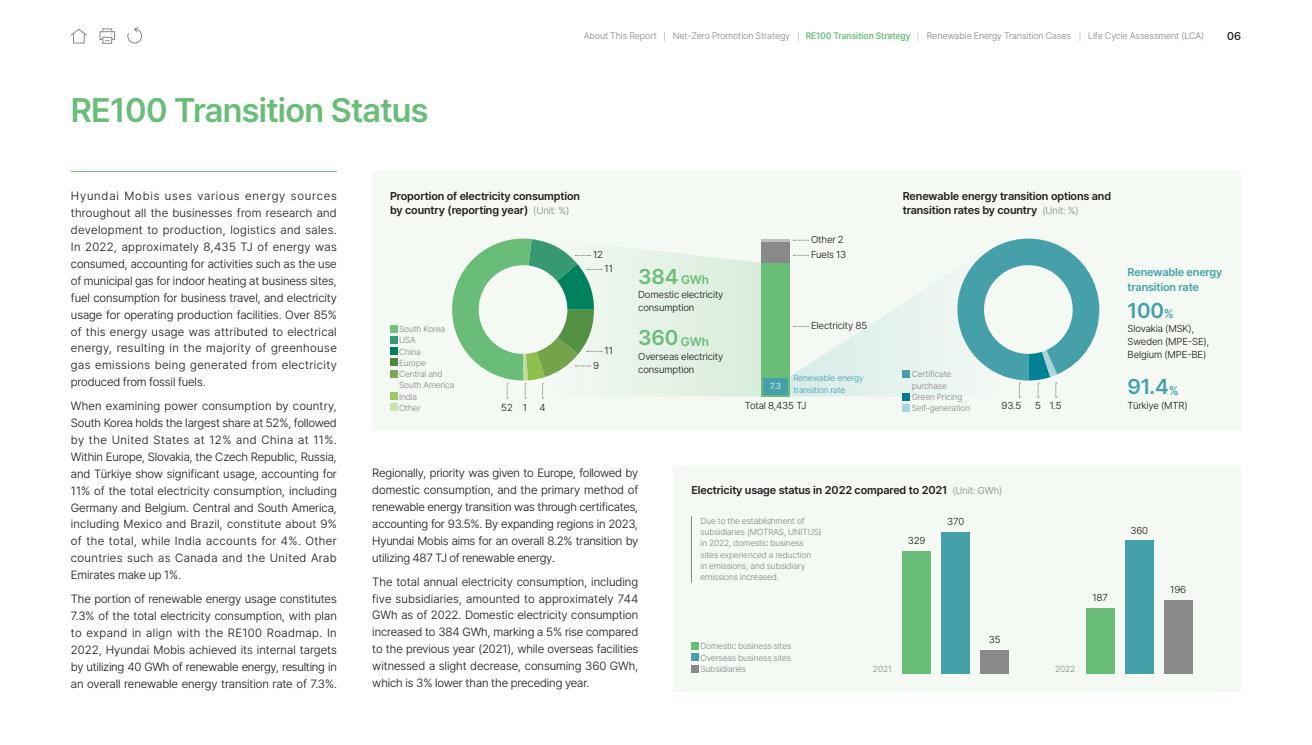
<style>
.page{position:relative;width:1312px;height:745px;background:#fff}
.page>*{position:absolute;margin:0;border:0;box-sizing:border-box;transform-origin:0 0}
.t1{font:600 33.75px "Pretendard";letter-spacing:-.02em;color:#6abd79}
.t2{font:600 21.25px "Pretendard";letter-spacing:-.01em;color:#6abd79}
.t3{font:600 21.25px "Pretendard";color:#46a0a9}
.t4{font:300 11.88px/16.9px "Pretendard";letter-spacing:-.01em;color:#1f1e1d;text-align:justify}
.t5{font:600 11.25px/14.4px "Pretendard";letter-spacing:-.01em;color:#1f1e1d}
.t6{font:600 11.25px/14.4px "Pretendard";letter-spacing:-.01em;color:#46a0a9}
.t7{font:500 11.25px "Pretendard";color:#1f1e1d}
.t8{font:300 10px/13.2px "Pretendard";letter-spacing:-.01em;color:#1f1e1d}
.t9{font:300 9.38px "Pretendard";letter-spacing:-.01em;color:#898989}
.t10{font:600 9.38px "Pretendard";letter-spacing:-.01em;color:#6abd79;scale:.95 1}
.t11{font:300 8.75px/11.2px "Pretendard";letter-spacing:-.01em;color:#898989}
.t12{font:300 8.75px/11.2px "Pretendard";letter-spacing:-.01em;color:#46a0a9}
.t13{font:300 8.75px "Pretendard";color:#fff}
.s1{font-weight:300;font-size:10px;color:#898989}
.s2{font-size:12.38px}
</style>
<div class="page">
<div style="left:103px;top:37px;width:9px;height:7px;border:1px solid #898989"></div>
<svg style="left:100px;top:29px;width:15px;height:12px"></svg>
<div style="left:73px;top:33px;width:11px;height:10px;border:1px solid #898989"></div>
<svg style="left:71px;top:29px;width:16px;height:7px"></svg>
<svg style="left:127px;top:27px;width:15px;height:16px"></svg>
<hr style="left:71px;top:171px;width:266px;height:1px;background:#6abd79">
<div style="left:673px;top:465px;width:567px;height:226px;background:#f4f9f3"></div>
<div style="left:691px;top:642px;width:7px;height:7px;background:#6abd79"></div>
<div style="left:691px;top:653px;width:7px;height:7px;background:#46a0a9"></div>
<div style="left:691px;top:664px;width:7px;height:7px;background:#898989"></div>
<div style="left:1085px;top:608px;width:29px;height:65px;background:#6abd79"></div>
<div style="left:902px;top:551px;width:28px;height:122px;background:#6abd79"></div>
<div style="left:941px;top:532px;width:28px;height:141px;background:#46a0a9"></div>
<div style="left:980px;top:650px;width:28px;height:23px;background:#898989"></div>
<div style="left:1124px;top:540px;width:29px;height:133px;background:#46a0a9"></div>
<div style="left:1163px;top:599px;width:29px;height:74px;background:#898989"></div>
<hr style="left:691px;top:515px;width:1px;height:67px;background:#898989">
<div style="left:372px;top:171px;width:868px;height:259px;background:#f4f9f3"></div>
<div style="left:761px;top:263px;width:28px;height:133px;background:#6abd79"></div>
<div style="left:761px;top:241px;width:28px;height:22px;background:#898989"></div>
<hr style="left:761px;top:238px;width:28px;height:3px;background:#bdbebe">
<div style="left:902px;top:393px;width:7px;height:7px;background:#007e8e"></div>
<div style="left:902px;top:404px;width:7px;height:7px;background:#aad5de"></div>
<div style="left:763px;top:378px;width:24px;height:16px;background:#46a0a9"></div>
<svg style="left:452px;top:238px;width:309px;height:160px"></svg>
<svg style="left:789px;top:238px;width:309px;height:160px"></svg>
<div style="left:983px;top:265px;width:89px;height:88px;background:#f4f9f3;border-radius:50%"></div>
<div style="left:390px;top:325px;width:7px;height:7px;background:#74c07f"></div>
<div style="left:390px;top:336px;width:7px;height:7px;background:#369972"></div>
<div style="left:390px;top:347px;width:7px;height:7px;background:#007d5b"></div>
<div style="left:390px;top:358px;width:7px;height:8px;background:#4d873e"></div>
<div style="left:390px;top:370px;width:7px;height:7px;background:#7da853"></div>
<div style="left:390px;top:392px;width:7px;height:7px;background:#a0c761"></div>
<div style="left:390px;top:403px;width:7px;height:8px;background:#cae3b2"></div>
<h1 class="t1" style="left:71px;top:90px;width:359px">RE100 Transition Status</h1>
<p class="t9" style="left:583px;top:30px;width:75px">About This Report</p>
<p class="t9" style="left:672px;top:30px;width:119px">Net-Zero Promotion Strategy</p>
<p class="t10" style="left:805px;top:30px;width:112px">RE100 Transition Strategy</p>
<p class="t9" style="left:926px;top:30px;width:146px">Renewable Energy Transition Cases</p>
<p class="t9" style="left:1087px;top:30px;width:117px">Life Cycle Assessment (LCA)</p>
<p class="t7" style="left:1226px;top:29px;width:15px">06</p>
<p class="t4" style="left:71px;top:188px;width:267px">Hyundai Mobis uses various energy sources throughout all the businesses from research and development to production, logistics and sales.<br>In 2022, approximately 8,435 TJ of energy was consumed, accounting for activities such as the use of municipal gas for indoor heating at business sites, fuel consumption for business travel, and electricity usage for operating production facilities. Over 85% of this energy usage was attributed to electrical energy, resulting in the majority of greenhouse gas emissions being generated from electricity produced from fossil fuels.</p>
<p class="t4" style="left:71px;top:397px;width:267px">When examining power consumption by country, South Korea holds the largest share at 52%, followed by the United States at 12% and China at 11%.<br>Within Europe, Slovakia, the Czech Republic, Russia, and Türkiye show significant usage, accounting for 11% of the total electricity consumption, including Germany and Belgium. Central and South America, including Mexico and Brazil, constitute about 9% of the total, while India accounts for 4%. Other countries such as Canada and the United Arab Emirates make up 1%.</p>
<p class="t4" style="left:71px;top:590px;width:267px">The portion of renewable energy usage constitutes 7.3% of the total electricity consumption, with plan to expand in align with the RE100 Roadmap. In 2022, Hyundai Mobis achieved its internal targets by utilizing 40 GWh of renewable energy, resulting in an overall renewable energy transition rate of 7.3%.</p>
<p class="t5" style="left:390px;top:188px;width:191px">Proportion of electricity consumption by country (reporting year) <span class="s1">(Unit: %)</span></p>
<p class="t5" style="left:902px;top:188px;width:210px">Renewable energy transition options and transition rates by country <span class="s1">(Unit: %)</span></p>
<p class="t11" style="left:399px;top:323px;width:57px">South Korea<br>USA<br>China<br>Europe<br>Central and<br>South America<br>India<br>Other</p>
<p class="t8" style="left:593px;top:248px;width:12px">12</p>
<p class="t8" style="left:811px;top:232px;width:37px;line-height:15.1px">Other 2<br>Fuels 13</p>
<p class="t8" style="left:604px;top:262px;width:10px">11</p>
<h2 class="t2" style="left:638px;top:264px;width:72px">384 <span class="s2">GWh</span></h2>
<p class="t8" style="left:638px;top:288px;width:87px">Domestic electricity consumption</p>
<h2 class="t2" style="left:638px;top:325px;width:72px">360 <span class="s2">GWh</span></h2>
<p class="t8" style="left:638px;top:349px;width:86px">Overseas electricity consumption</p>
<p class="t8" style="left:811px;top:319px;width:58px">Electricity 85</p>
<p class="t8" style="left:604px;top:343px;width:10px">11</p>
<p class="t8" style="left:593px;top:358px;width:7px">9</p>
<p class="t11" style="left:911px;top:368px;width:60px">Certificate purchase<br>Green Pricing<br>Self-generation</p>
<p class="t12" style="left:793px;top:372px;width:72px">Renewable energy transition rate</p>
<p class="t13" style="left:770px;top:380px;width:12px">7.3</p>
<p class="t8" style="left:501px;top:400px;width:27px">52 1</p>
<p class="t8" style="left:539px;top:400px;width:8px">4</p>
<p class="t8" style="left:1001px;top:398px;width:21px">93.5</p>
<p class="t8" style="left:1034px;top:398px;width:28px">5 1.5</p>
<p class="t8" style="left:744px;top:398px;width:63px">Total 8,435 TJ</p>
<p class="t6" style="left:1127px;top:265px;width:96px">Renewable energy transition rate</p>
<h2 class="t3" style="left:1127px;top:298px;width:48px">100<span class="s2">%</span></h2>
<p class="t8" style="left:1127px;top:321px;width:83px">Slovakia (MSK),<br>Sweden (MPE-SE),<br>Belgium (MPE-BE)</p>
<h2 class="t3" style="left:1127px;top:374px;width:53px">91.4<span class="s2">%</span></h2>
<p class="t8" style="left:1127px;top:398px;width:62px">Türkiye (MTR)</p>
<p class="t4" style="left:372px;top:464px;width:267px">Regionally, priority was given to Europe, followed by domestic consumption, and the primary method of renewable energy transition was through certificates, accounting for 93.5%. By expanding regions in 2023, Hyundai Mobis aims for an overall 8.2% transition by utilizing 487 TJ of renewable energy.</p>
<p class="t4" style="left:372px;top:572px;width:267px">The total annual electricity consumption, including five subsidiaries, amounted to approximately 744<br>GWh as of 2022. Domestic electricity consumption increased to 384 GWh, marking a 5% rise compared to the previous year (2021), while overseas facilities witnessed a slight decrease, consuming 360 GWh, which is 3% lower than the preceding year.</p>
<p class="t5" style="left:691px;top:483px;width:312px">Electricity usage status in 2022 compared to 2021 <span class="s1">(Unit: GWh)</span></p>
<p class="t11" style="left:700px;top:515px;width:123px">Due to the establishment of subsidiaries (MOTRAS, UNITUS) in 2022, domestic business sites experienced a reduction<br>in emissions, and subsidiary emissions increased.</p>
<p class="t8" style="left:946px;top:514px;width:18px">370</p>
<p class="t8" style="left:907px;top:533px;width:19px">329</p>
<p class="t11" style="left:700px;top:640px;width:92px;text-align:justify">Domestic business sites Overseas business sites Subsidiaries</p>
<p class="t8" style="left:988px;top:632px;width:13px">35</p>
<p class="t11" style="left:872px;top:663px;width:20px">2021</p>
<p class="t11" style="left:1054px;top:663px;width:22px">2022</p>
<p class="t8" style="left:1092px;top:590px;width:17px">187</p>
<p class="t8" style="left:1130px;top:523px;width:19px">360</p>
<p class="t8" style="left:1169px;top:582px;width:18px">196</p>
</div>
